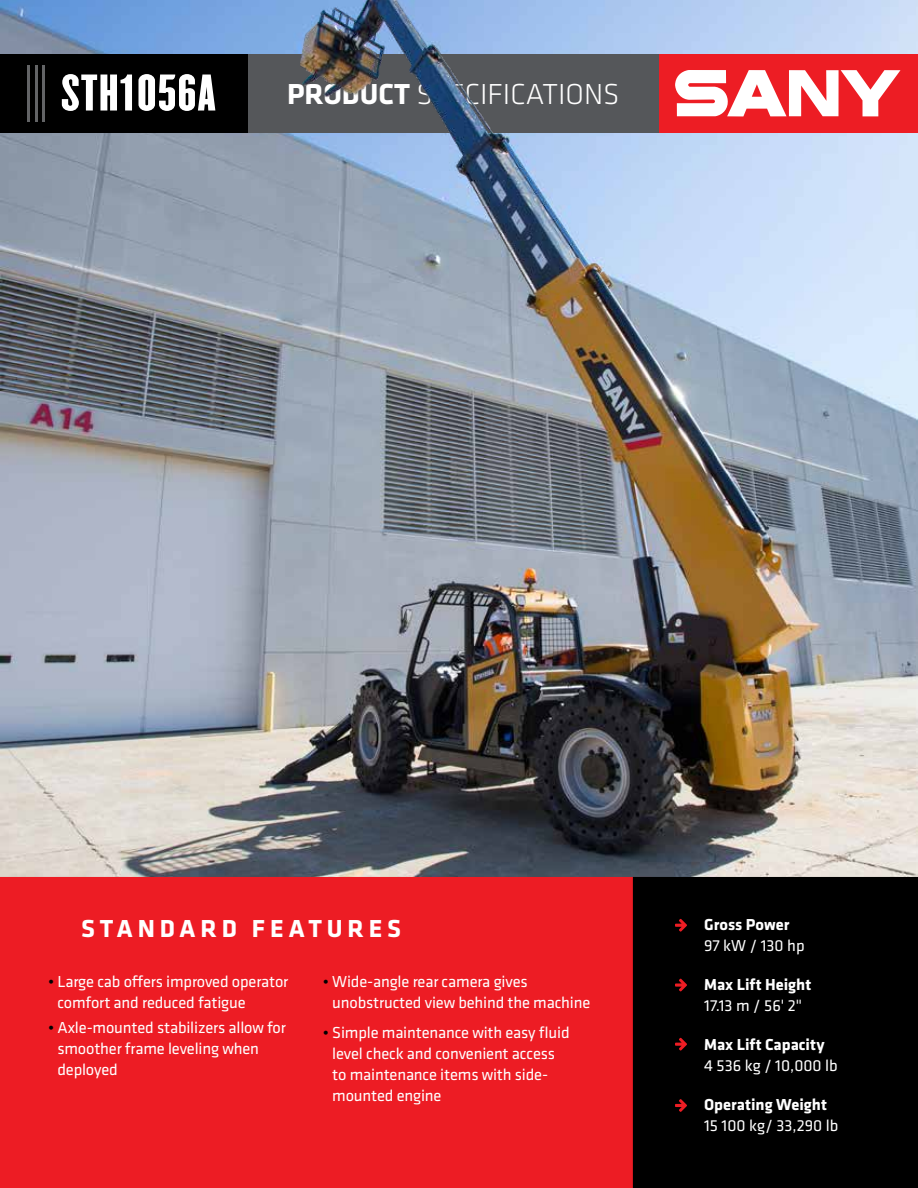
<style>
.page{position:relative;width:918px;height:1188px;background:#fff}
.page>*{position:absolute;margin:0;border:0;box-sizing:border-box;transform-origin:0 0}
.t1{font:45px "Champion HTF Featherweight";letter-spacing:.025em;color:#fff;scale:1.25 1}
.t2{font:300 30px "Klavika";color:#fff}
.t3{font:700 25.5px "Klavika";letter-spacing:.19em;color:#fff}
.t4{font:16.5px/21px "Klavika";letter-spacing:-.01em;color:#fff}
.t5{font:700 16.5px "Klavika";color:#fff}
.s1{font-weight:700}
.s2{color:#000}
</style>
<div class="page">
<img style="left:0;top:0;width:918px;height:877px">
<div style="left:0;top:877px;width:633px;height:311px;background:#ed1c24"></div>
<div style="left:633px;top:877px;width:285px;height:311px;background:#000"></div>
<svg style="left:675px;top:919px;width:12px;height:13px"></svg>
<svg style="left:675px;top:979px;width:12px;height:12px"></svg>
<svg style="left:675px;top:1038px;width:12px;height:13px"></svg>
<svg style="left:675px;top:1099px;width:12px;height:13px"></svg>
<div style="left:15px;top:54px;width:699px;height:78px;background:#55575a"></div>
<div style="left:0;top:54px;width:247px;height:78px;background:#000"></div>
<div style="left:659px;top:54px;width:259px;height:78px;background:#ed1d24"></div>
<svg style="left:675px;top:70px;width:225px;height:46px"></svg>
<hr style="left:43px;top:65px;width:2px;height:57px;background:#636466">
<hr style="left:35px;top:65px;width:2px;height:57px;background:#636466">
<hr style="left:27px;top:65px;width:3px;height:57px;background:#636466">
<img style="left:300px;top:0;width:364px;height:295px">
<h1 class="t1" style="left:61px;top:65px;width:125px">STH1056A</h1>
<h2 class="t2" style="left:287px;top:78px;width:334px"><span class="s1">PRODUCT</span> SPECIFICATIONS</h2>
<h3 class="t3" style="left:81px;top:910px;width:322px">STANDARD FEATURES</h3>
<p class="t4" style="left:57px;top:971px;width:232px;text-indent:-9px"><span class="s2">•</span> Large cab offers improved operator comfort and reduced fatigue</p>
<p class="t4" style="left:57px;top:1016px;width:230px;text-indent:-9px"><span class="s2">•</span> Axle-mounted stabilizers allow for smoother frame leveling when deployed</p>
<p class="t4" style="left:332px;top:971px;width:260px;text-indent:-9px"><span class="s2">•</span> Wide-angle rear camera gives unobstructed view behind the machine</p>
<p class="t4" style="left:332px;top:1022px;width:239px;text-indent:-9px"><span class="s2">•</span> Simple maintenance with easy fluid level check and convenient access to maintenance items with side&shy;mounted engine</p>
<p class="t5" style="left:704px;top:913px;width:87px">Gross Power</p>
<p class="t4" style="left:704px;top:935px;width:102px">97 kW / 130 hp</p>
<p class="t5" style="left:704px;top:973px;width:109px">Max Lift Height</p>
<p class="t4" style="left:704px;top:995px;width:99px">17.13 m / 56' 2"</p>
<p class="t5" style="left:704px;top:1033px;width:122px">Max Lift Capacity</p>
<p class="t4" style="left:704px;top:1055px;width:135px">4 536 kg / 10,000 lb</p>
<p class="t5" style="left:704px;top:1092px;width:124px">Operating Weight</p>
<p class="t4" style="left:704px;top:1114px;width:136px">15 100 kg/ 33,290 lb</p>
</div>
